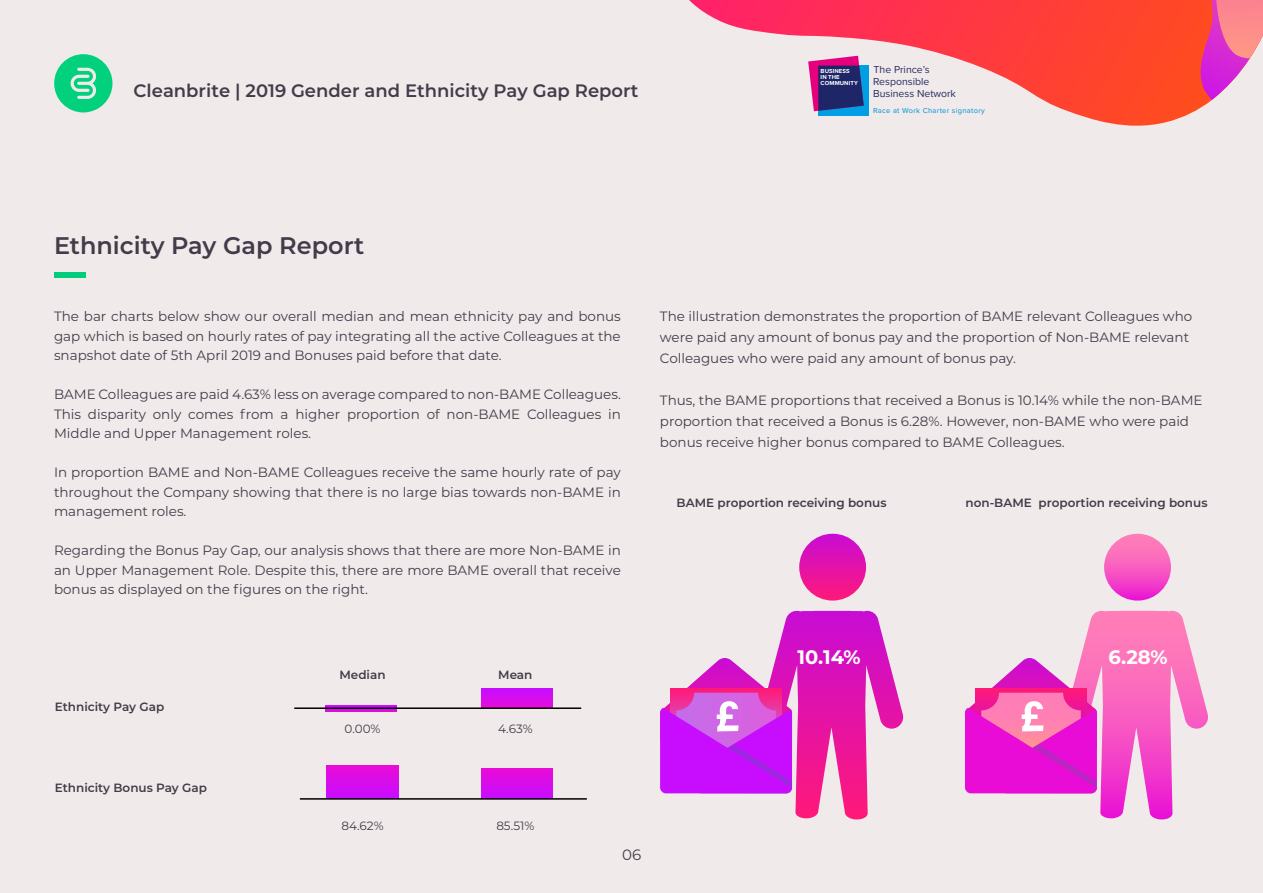
<style>
.page{position:relative;width:1263px;height:893px;background:#f1eaea}
.page>*{position:absolute;margin:0;border:0;box-sizing:border-box;transform-origin:0 0}
.t1{font:600 24px "Montserrat";color:#423c4a}
.t2{font:700 19.5px "Montserrat";color:#fff}
.t3{font:600 18px "Montserrat";color:#423c4a}
.t4{font:15px "Montserrat";color:#423c4a}
.t5{font:13.5px/19.5px "Montserrat";color:#423c4a;text-align:justify}
.t6{font:600 12px "Montserrat";color:#423c4a}
.t7{font:12px "Montserrat";color:#423c4a}
.t8{font:10.5px/11.9px "Proxima Nova";color:#282d62}
.t9{font:500 7.5px "Proxima Nova";letter-spacing:.04em;color:#1d9dd8}
.t10{font:700 6px/12.6px "Proxima Nova";letter-spacing:.01em;color:#fff}
</style>
<div class="page">
<svg style="left:689px;top:0;width:523px;height:126px"></svg>
<svg style="left:1144px;top:0;width:119px;height:100px;background:#f5616d"></svg>
<svg style="left:54px;top:54px;width:58px;height:58px"></svg>
<div style="left:54px;top:272px;width:31px;height:6px;background:#01cc7d"></div>
<div style="left:799px;top:534px;width:67px;height:67px;background:linear-gradient(to bottom,#c90bd4,#fe1c7a);border-radius:33px"></div>
<svg style="left:660px;top:610px;width:244px;height:210px"></svg>
<svg style="left:1104px;top:534px;width:67px;height:67px;background:#f759c2"></svg>
<svg style="left:965px;top:610px;width:243px;height:210px"></svg>
<div style="left:326px;top:706px;width:71px;height:5px;background:#d90ce9"></div>
<div style="left:327px;top:766px;width:71px;height:32px;background:linear-gradient(to bottom,#e80cd6,#c90dfe)"></div>
<svg style="left:481px;top:769px;width:71px;height:29px;background:#d70cea"></svg>
<svg style="left:481px;top:689px;width:71px;height:18px"></svg>
<hr style="left:294px;top:707px;width:287px;height:2px;background:#000">
<hr style="left:300px;top:798px;width:287px;height:2px;background:#000">
<div style="left:804px;top:53px;width:70px;height:65px;background:#f1eaea"></div>
<div style="left:818px;top:66px;width:50px;height:50px;background:#009fe3"></div>
<svg style="left:808px;top:56px;width:56px;height:55px"></svg>
<h3 class="t3" style="left:134px;top:78px;width:506px">Cleanbrite | 2019 Gender and Ethnicity Pay Gap Report</h3>
<p class="t10" style="left:821px;top:71px;width:20px">IN THE</p>
<p class="t8" style="left:873px;top:63px;width:84px">The Princeʼs<br>Responsible<br>Business Network</p>
<p class="t9" style="left:873px;top:105px;width:113px">Race at Work Charter signatory</p>
<p class="t10" style="left:821px;top:64px;width:39px">BUSINESS<br>COMMUNITY</p>
<h1 class="t1" style="left:54px;top:228px;width:312px">Ethnicity Pay Gap Report</h1>
<p class="t5" style="left:54px;top:306px;width:568px">The bar charts below show our overall median and mean ethnicity pay and bonus gap which is based on hourly rates of pay integrating all the active Colleagues at the snapshot date of 5th April 2019 and Bonuses paid before that date.</p>
<p class="t5" style="left:54px;top:384px;width:568px">BAME Colleagues are paid 4.63% less on average compared to non-BAME Colleagues.<br>This disparity only comes from a higher proportion of non-BAME Colleagues in Middle and Upper Management roles.</p>
<p class="t5" style="left:54px;top:462px;width:568px">In proportion BAME and Non-BAME Colleagues receive the same hourly rate of pay throughout the Company showing that there is no large bias towards non-BAME in management roles.</p>
<p class="t5" style="left:54px;top:540px;width:568px">Regarding the Bonus Pay Gap, our analysis shows that there are more Non-BAME in an Upper Management Role. Despite this, there are more BAME overall that receive bonus as displayed on the figures on the right.</p>
<p class="t5" style="left:660px;top:306px;width:534px;line-height:21px;text-align:left">The illustration demonstrates the proportion of BAME relevant Colleagues who were paid any amount of bonus pay and the proportion of Non-BAME relevant<br>Colleagues who were paid any amount of bonus pay.</p>
<p class="t5" style="left:660px;top:390px;width:544px;line-height:21px;text-align:left">Thus, the BAME proportions that received a Bonus is 10.14% while the non-BAME proportion that received a Bonus is 6.28%. However, non-BAME who were paid bonus receive higher bonus compared to BAME Colleagues.</p>
<p class="t6" style="left:677px;top:494px;width:211px">BAME proportion receiving bonus</p>
<p class="t6" style="left:965px;top:494px;width:244px">non-BAME proportion receiving bonus</p>
<p class="t6" style="left:55px;top:698px;width:111px">Ethnicity Pay Gap</p>
<p class="t6" style="left:55px;top:779px;width:154px">Ethnicity Bonus Pay Gap</p>
<p class="t6" style="left:339px;top:666px;width:48px">Median</p>
<p class="t6" style="left:498px;top:666px;width:36px">Mean</p>
<p class="t7" style="left:344px;top:720px;width:38px">0.00%</p>
<p class="t7" style="left:498px;top:720px;width:36px">4.63%</p>
<p class="t7" style="left:341px;top:818px;width:44px">84.62%</p>
<p class="t7" style="left:496px;top:818px;width:40px">85.51%</p>
<p class="t4" style="left:622px;top:844px;width:21px">06</p>
<h2 class="t2" style="left:797px;top:643px;width:65px">10.14%</h2>
<h2 class="t2" style="left:1108px;top:643px;width:61px">6.28%</h2>
</div>
